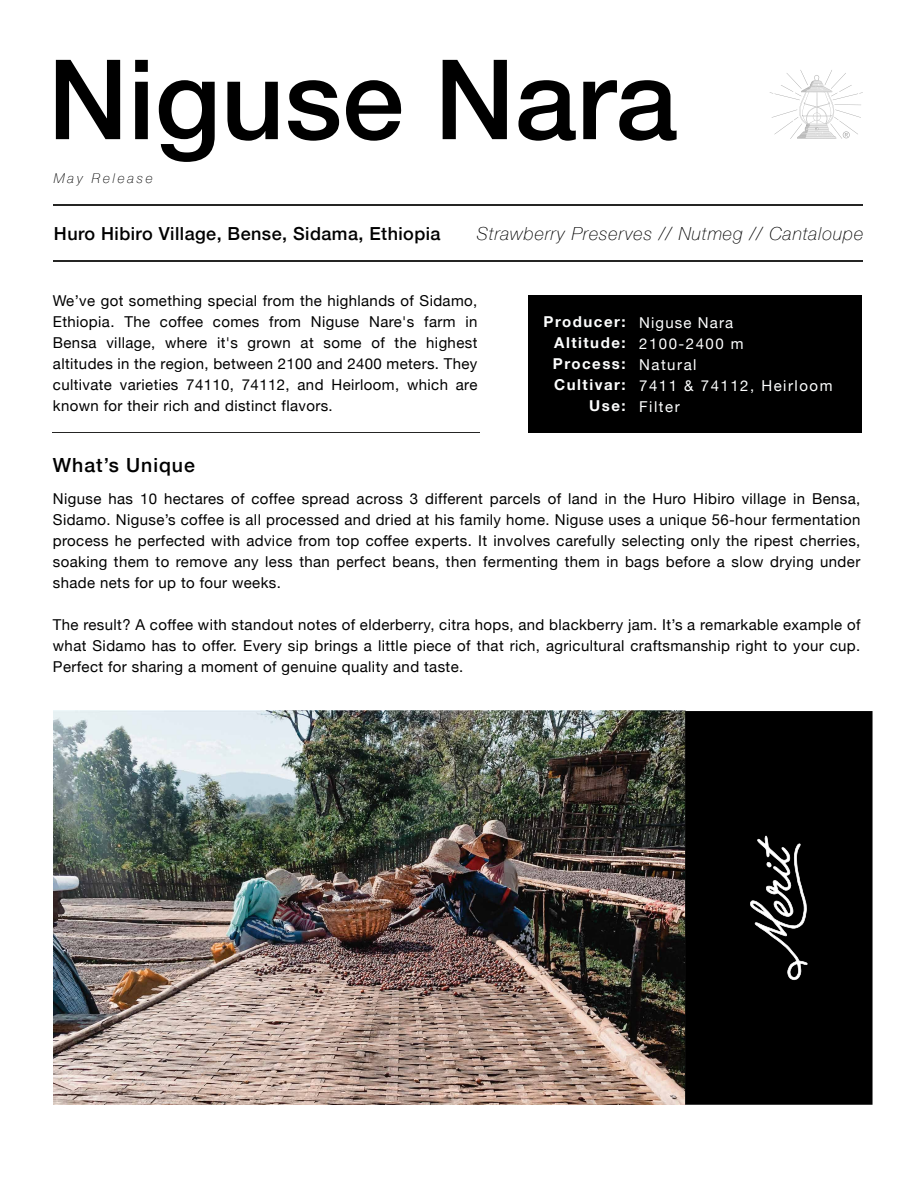
<style>
.page{position:relative;width:918px;height:1188px;background:#fff}
.page>*{position:absolute;margin:0;border:0;box-sizing:border-box;transform-origin:0 0}
.t1{font:500 111px "Helvetica Neue";color:#000}
.t2{font:500 19.5px "Helvetica Neue";letter-spacing:.05em;color:#000}
.t3{font:500 18px "Helvetica Neue";letter-spacing:.025em;color:#000}
.t4{font:italic 100 18px "Helvetica Neue";letter-spacing:.05em;color:#000}
.t5{font:15px/21px "Helvetica Neue";letter-spacing:.025em;color:#000;text-align:justify}
.t6{font:15px/21px "Helvetica Neue";letter-spacing:.1em;color:#fdfefe}
.t7{font:700 15px/21px "Helvetica Neue";letter-spacing:.1em;color:#fdfefe;text-align:right}
.t8{font:italic 100 13.5px "Helvetica Neue";letter-spacing:.2em;color:#000}
</style>
<div class="page">
<div style="left:528px;top:296px;width:334px;height:137px;background:#000"></div>
<svg style="left:770px;top:70px;width:93px;height:69px"></svg>
<img style="left:54px;top:711px;width:631px;height:394px">
<hr style="left:53px;top:432px;width:427px;height:1px;background:#252524">
<hr style="left:53px;top:204px;width:810px;height:2px;background:#252524">
<hr style="left:53px;top:260px;width:810px;height:2px;background:#252524">
<div style="left:685px;top:711px;width:188px;height:394px;background:#000"></div>
<svg style="left:750px;top:836px;width:58px;height:144px;background:#313131"></svg>
<h1 class="t1" style="left:48px;top:10px;width:631px">Niguse Nara</h1>
<p class="t8" style="left:54px;top:168px;width:101px">May Release</p>
<p class="t3" style="left:54px;top:220px;width:388px">Huro Hibiro Village, Bense, Sidama, Ethiopia</p>
<p class="t4" style="left:477px;top:220px;width:388px">Strawberry Preserves // Nutmeg // Cantaloupe</p>
<p class="t5" style="left:53px;top:291px;width:426px">We’ve got something special from the highlands of Sidamo, Ethiopia. The coffee comes from Niguse Nare's farm in Bensa village, where it's grown at some of the highest altitudes in the region, between 2100 and 2400 meters. They cultivate varieties 74110, 74112, and Heirloom, which are known for their rich and distinct flavors.</p>
<h2 class="t2" style="left:53px;top:449px;width:144px">What’s Unique</h2>
<p class="t7" style="left:544px;top:312px;width:84px">Producer:<br>Altitude:<br>Process:<br>Cultivar:<br>Use:</p>
<p class="t6" style="left:639px;top:313px;width:195px">Niguse Nara<br>2100-2400 m<br>Natural<br>7411 &amp; 74112, Heirloom<br>Filter</p>
<p class="t5" style="left:53px;top:489px;width:809px">Niguse has 10 hectares of coffee spread across 3 different parcels of land in the Huro Hibiro village in Bensa, Sidamo. Niguse’s coffee is all processed and dried at his family home. Niguse uses a unique 56-hour fermentation process he perfected with advice from top coffee experts. It involves carefully selecting only the ripest cherries, soaking them to remove any less than perfect beans, then fermenting them in bags before a slow drying under shade nets for up to four weeks.</p>
<p class="t5" style="left:53px;top:615px;width:809px">The result? A coffee with standout notes of elderberry, citra hops, and blackberry jam. It’s a remarkable example of what Sidamo has to offer. Every sip brings a little piece of that rich, agricultural craftsmanship right to your cup.<br>Perfect for sharing a moment of genuine quality and taste.</p>
</div>
